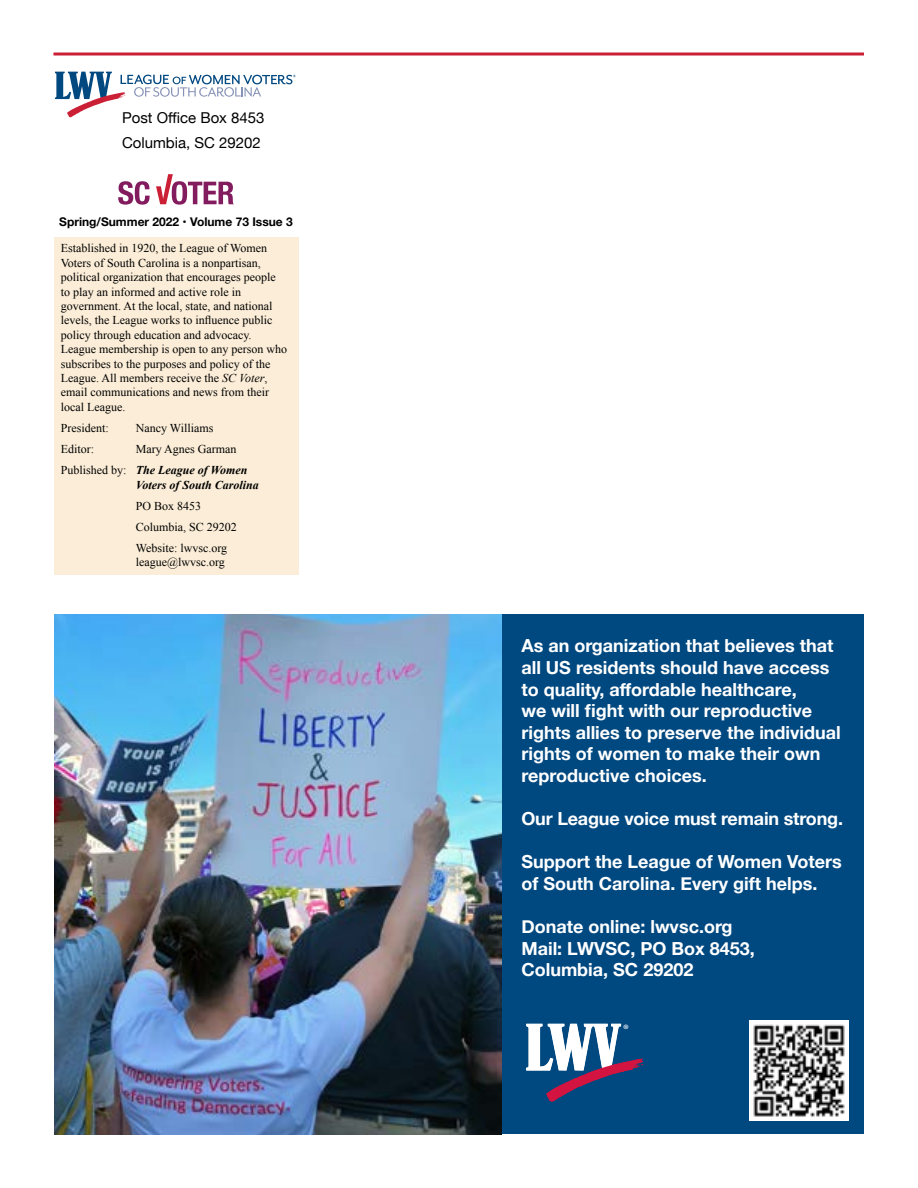
<style>
.page{position:relative;width:918px;height:1188px;background:#fff}
.page>*{position:absolute;margin:0;border:0;box-sizing:border-box;transform-origin:0 0}
.t1{font:700 18px/21.6px "Helvetica Neue";color:#fff}
.t2{font:15px/24.8px "Helvetica Neue";color:#000}
.t3{font:13.65px "Myriad Pro";color:#fff}
.t4{font:12px/14.4px "Times New Roman";color:#000}
.t5{font:700 12px "Helvetica Neue";color:#000}
.t6{font:italic 700 12px "Times New Roman";color:#000}
.s1{font-style:italic}
.s2{font-weight:700;font-style:italic}
</style>
<div class="page">
<svg style="left:53px;top:52px;width:811px;height:4px;background:#d75668"></svg>
<svg style="left:55px;top:72px;width:241px;height:45px"></svg>
<svg style="left:118px;top:181px;width:32px;height:24px"></svg>
<svg style="left:156px;top:174px;width:78px;height:31px"></svg>
<div style="left:54px;top:237px;width:244px;height:338px;background:#fbedd7"></div>
<div style="left:501px;top:615px;width:363px;height:519px;background:#004880"></div>
<img style="left:54px;top:615px;width:447px;height:519px">
<svg style="left:526px;top:1024px;width:118px;height:78px"></svg>
<img style="left:749px;top:1021px;width:100px;height:99px">
<p class="t2" style="left:122px;top:107px;width:144px">Post Office Box 8453<br>Columbia, SC 29202</p>
<p class="t5" style="left:59px;top:212px;width:235px">Spring/Summer 2022 • Volume 73 Issue 3</p>
<p class="t4" style="left:61px;top:241px;width:228px">Established in 1920, the League of Women Voters of South Carolina is a nonpartisan, political organization that encourages people to play an informed and active role in government. At the local, state, and national levels, the League works to influence public policy through education and advocacy.<br>League membership is open to any person who subscribes to the purposes and policy of the League. All members receive the <span class="s1">SC Voter</span>, email communications and news from their local League.</p>
<p class="t4" style="left:61px;top:421px;width:49px">President:</p>
<p class="t4" style="left:136px;top:421px;width:79px">Nancy Williams</p>
<p class="t4" style="left:61px;top:442px;width:35px">Editor:</p>
<p class="t4" style="left:61px;top:438px;width:188px;line-height:21.1px;text-indent:75px">Mary Agnes Garman<br>Published by: <span class="s2">The League of Women</span></p>
<p class="t6" style="left:136px;top:476px;width:125px">Voters of South Carolina</p>
<p class="t4" style="left:136px;top:495px;width:103px;line-height:21.1px">PO Box 8453<br>Columbia, SC 29202<br>Website: lwvsc.org</p>
<p class="t4" style="left:136px;top:555px;width:91px">league@lwvsc.org</p>
<p class="t1" style="left:521px;top:636px;width:321px">As an organization that believes that all US residents should have access to quality, affordable healthcare,<br>we will fight with our reproductive rights allies to preserve the individual rights of women to make their own reproductive choices.</p>
<h1 class="t1" style="left:521px;top:808px;width:323px">Our League voice must remain strong.</h1>
<h1 class="t1" style="left:521px;top:852px;width:322px">Support the League of Women Voters of South Carolina. Every gift helps.</h1>
<h1 class="t1" style="left:521px;top:916px;width:235px">Donate online: lwvsc.org<br>Mail: LWVSC, PO Box 8453,<br>Columbia, SC 29202</h1>
<p class="t3" style="left:623px;top:1021px;width:7px">®</p>
</div>
